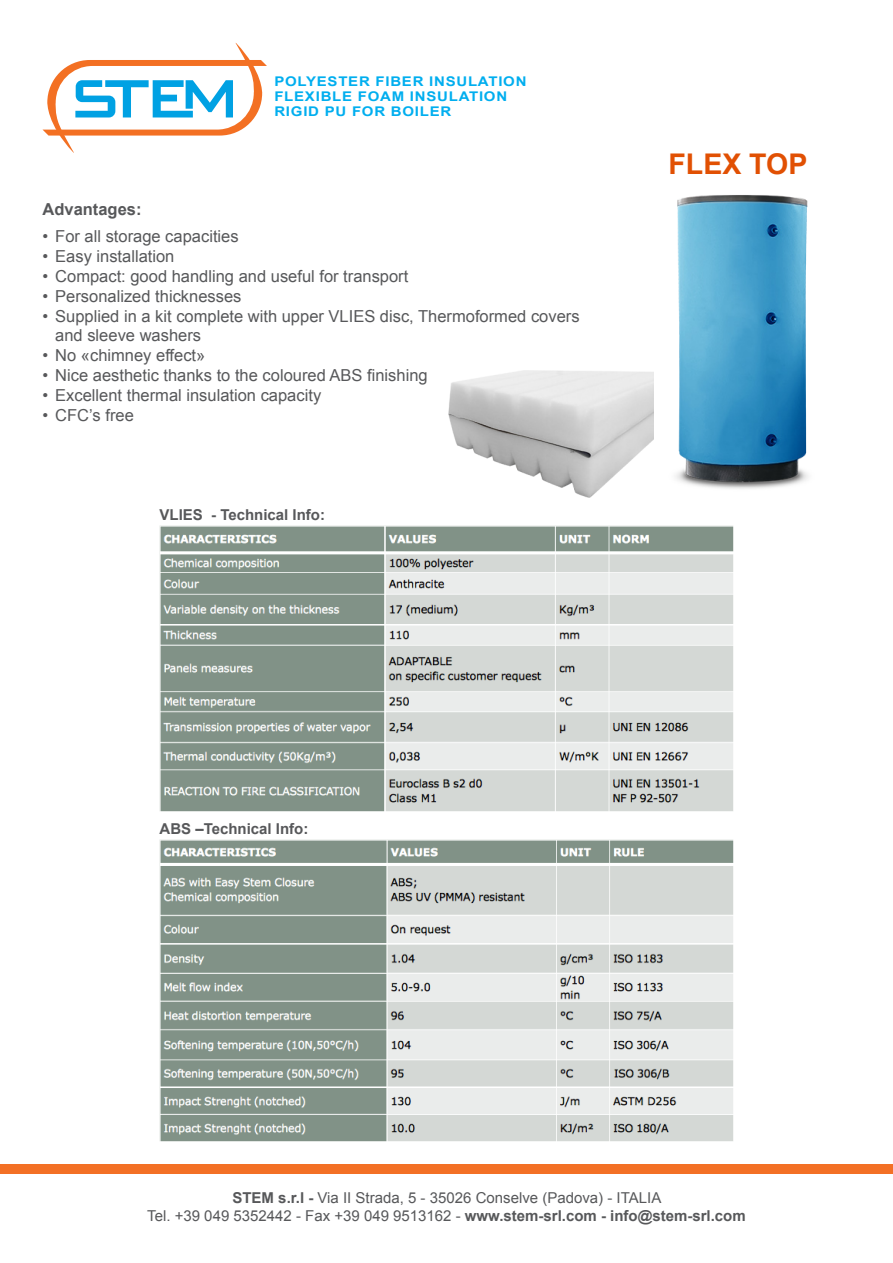
<style>
.page{position:relative;width:893px;height:1263px;background:#fff}
.page>*{position:absolute;margin:0;border:0;box-sizing:border-box;transform-origin:0 0}
.t1{font:700 28.5px "Arial";color:#e15003}
.t2{font:16.5px/19.8px "Arial";color:#57585a}
.t3{font:700 16.5px "Arial";color:#57585a}
.t4{font:15px/18px "Arial";color:#57585a;text-align:center}
.t5{font:700 15px "Arial";color:#57585a}
.t6{font:700 13.35px/15px "Arial";letter-spacing:.05em;color:#00aeef;scale:1.12 1}
.s1{font-weight:700}
</style>
<div class="page">
<svg style="left:43px;top:43px;width:224px;height:110px"></svg>
<img style="left:448px;top:370px;width:184px;height:128px">
<img style="left:632px;top:195px;width:176px;height:294px">
<img style="left:160px;top:525px;width:573px;height:287px">
<img style="left:160px;top:839px;width:573px;height:302px">
<div style="left:0;top:1164px;width:893px;height:10px;background:#f37025"></div>
<p class="t6" style="left:274px;top:74px;width:227px">POLYESTER FIBER INSULATION<br>FLEXIBLE FOAM INSULATION<br>RIGID PU FOR BOILER</p>
<p class="t3" style="left:43px;top:198px;width:101px">Advantages:</p>
<p class="t2" style="left:43px;top:227px;width:198px">• For all storage capacities</p>
<p class="t2" style="left:43px;top:247px;width:133px">• Easy installation</p>
<p class="t2" style="left:43px;top:266px;width:367px">• Compact: good handling and useful for transport</p>
<p class="t2" style="left:43px;top:286px;width:200px">• Personalized thicknesses</p>
<p class="t2" style="left:55px;top:306px;width:526px;text-indent:-13px">• Supplied in a kit complete with upper VLIES disc, Thermoformed covers and sleeve washers</p>
<p class="t2" style="left:43px;top:346px;width:164px">• No «chimney effect»</p>
<p class="t2" style="left:43px;top:365px;width:387px">• Nice aesthetic thanks to the coloured ABS finishing</p>
<p class="t2" style="left:43px;top:385px;width:280px">• Excellent thermal insulation capacity</p>
<p class="t2" style="left:43px;top:405px;width:93px">• CFC’s free</p>
<p class="t5" style="left:160px;top:505px;width:167px">VLIES - Technical Info:</p>
<h1 class="t1" style="left:668px;top:145px;width:140px">FLEX TOP</h1>
<p class="t5" style="left:160px;top:819px;width:150px">ABS –Technical Info:</p>
<p class="t4" style="left:147px;top:1188px;width:600px"><span class="s1">STEM s.r.l -</span> Via II Strada, 5 - 35026 Conselve (Padova) - ITALIA<br>Tel. +39 049 5352442 - Fax +39 049 9513162 - <span class="s1">www.stem-srl.com - info@stem-srl.com</span></p>
</div>
